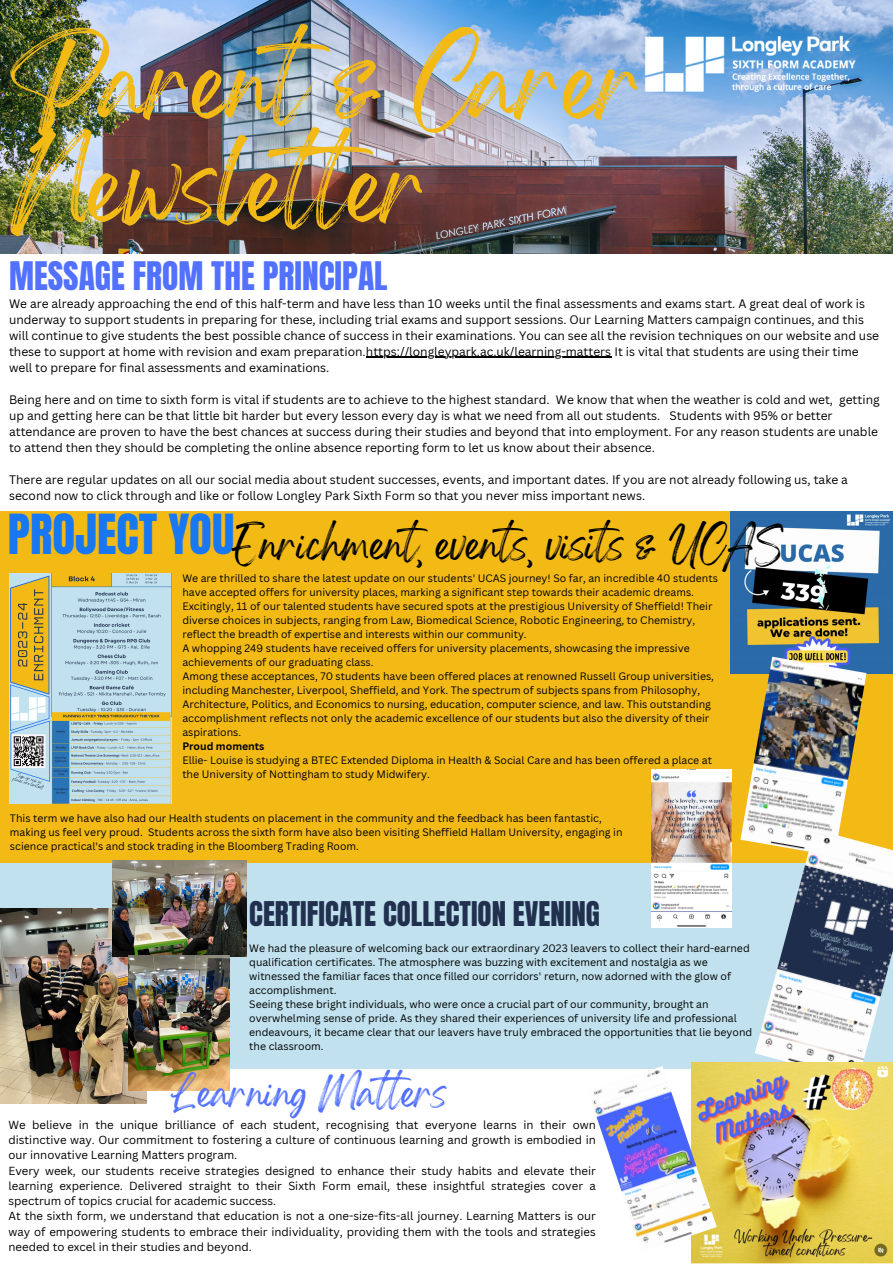
<style>
.page{position:relative;width:893px;height:1264px;background:#fff}
.page>*{position:absolute;margin:0;border:0;box-sizing:border-box;transform-origin:0 0}
.t1{font:73.8px/103.2px "Gellatio";color:#f3ba16}
.t2{font:46.95px "Anton";color:#1877f2}
.t3{font:33.45px "Anton";color:#5271ff}
.t4{font:30.9px "Gellatio";color:#000}
.t5{font:28.95px "Anton";color:#21304e}
.t6{font:28.95px "Gellatio";color:#5271ff}
.t7{font:12px/16px "Canva Sans";color:#000}
.t8{font:11.4px/15.3px "Canva Sans";color:#000;text-align:justify}
.t9{font:10.5px/14px "Canva Sans";color:#000}
.t10{font:700 10.5px "Canva Sans";color:#000}
</style>
<div class="page">
<div style="left:0;top:511px;width:892px;height:354px;background:#f3ba16"></div>
<img style="left:0;top:0;width:892px;height:253px">
<div style="left:197px;top:863px;width:695px;height:205px;background:#c0e1ed"></div>
<svg style="left:876px;top:1262px;width:16px;height:1px"></svg>
<div style="left:0;top:863px;width:197px;height:64px;background:#c0e1ed"></div>
<img style="left:0;top:908px;width:146px;height:195px">
<img style="left:112px;top:860px;width:134px;height:96px">
<img style="left:617px;top:26px;width:264px;height:73px">
<img style="left:128px;top:955px;width:101px;height:135px">
<img style="left:755px;top:843px;width:137px;height:219px">
<img style="left:691px;top:1062px;width:201px;height:200px">
<img style="left:587px;top:1065px;width:129px;height:187px">
<img style="left:731px;top:511px;width:161px;height:162px">
<img style="left:651px;top:769px;width:80px;height:158px">
<img style="left:740px;top:656px;width:126px;height:200px">
<img style="left:9px;top:574px;width:162px;height:229px">
<hr style="left:366px;top:357px;width:245px;height:1px;background:#000">
<p class="t1" style="left:10px;top:57px;width:635px">Parent&amp; Carer<br>Newsleter</p>
<p class="t3" style="left:9px;top:252px;width:380px">MESSAGE FROM THE PRINCIPAL</p>
<p class="t7" style="left:9px;top:295px;width:871px">We are already approaching the end of this half-term and have less than 10 weeks until the final assessments and exams start. A great deal of work is underway to support students in preparing for these, including trial exams and support sessions. Our Learning Matters campaign continues, and this will continue to give students the best possible chance of success in their examinations. You can see all the revision techniques on our website and use these to support at home with revision and exam preparation.https://longleypark.ac.uk/learning-matters It is vital that students are using their time</p>
<p class="t7" style="left:9px;top:359px;width:322px">well to prepare for final assessments and examinations.</p>
<p class="t7" style="left:9px;top:391px;width:825px">Being here and on time to sixth form is vital if students are to achieve to the highest standard. We know that when the weather is cold and wet,</p>
<h6 class="t7" style="left:839px;top:391px;width:42px">getting</h6>
<h6 class="t7" style="left:9px;top:407px;width:870px">up and getting here can be that little bit harder but every lesson every day is what we need from all out students. Students with 95% or better attendance are proven to have the best chances at success during their studies and beyond that into employment. For any reason students are unable to attend then they should be completing the online absence reporting form to let us know about their absence.</h6>
<h6 class="t7" style="left:9px;top:471px;width:840px">There are regular updates on all our social media about student successes, events, and important dates. If you are not already following us, take a second now to click through and like or follow Longley Park Sixth Form so that you never miss important news.</h6>
<p class="t2" style="left:8px;top:501px;width:228px">PROJECT YOU</p>
<p class="t4" style="left:231px;top:537px;width:552px">Enrichment, events, visits &amp; UCAS</p>
<h5 class="t9" style="left:182px;top:570px;width:537px">We are thrilled to share the latest update on our students' UCAS journey! So far, an incredible 40 students have accepted offers for university places, marking a significant step towards their academic dreams.</h5>
<p class="t9" style="left:182px;top:598px;width:531px">Excitingly, 11 of our talented students have secured spots at the prestigious University of Sheffield! Their diverse choices in subjects, ranging from Law, Biomedical Science, Robotic Engineering, to Chemistry, reflect the breadth of expertise and interests within our community.</p>
<p class="t9" style="left:182px;top:640px;width:509px">A whopping 249 students have received offers for university placements, showcasing the impressive achievements of our graduating class.</p>
<p class="t9" style="left:182px;top:668px;width:533px">Among these acceptances, 70 students have been offered places at renowned Russell Group universities, including Manchester, Liverpool, Sheffield, and York. The spectrum of subjects spans from Philosophy, Architecture, Politics, and Economics to nursing, education, computer science, and law. This outstanding accomplishment reflects not only the academic excellence of our students but also the diversity of their aspirations.</p>
<p class="t10" style="left:182px;top:738px;width:84px">Proud moments</p>
<p class="t9" style="left:182px;top:752px;width:531px">Ellie- Louise is studying a BTEC Extended Diploma in Health &amp; Social Care and has been offered a place at the University of Nottingham to study Midwifery.</p>
<p class="t9" style="left:10px;top:810px;width:614px">This term we have also had our Health students on placement in the community and the feedback has been fantastic, making us feel very proud. Students across the sixth form have also been visiting Sheffield Hallam University, engaging in science practical's and stock trading in the Bloomberg Trading Room.</p>
<p class="t5" style="left:249px;top:892px;width:352px">CERTIFICATE COLLECTION EVENING</p>
<p class="t9" style="left:249px;top:940px;width:502px">We had the pleasure of welcoming back our extraordinary 2023 leavers to collect their hard-earned qualification certificates. The atmosphere was buzzing with excitement and nostalgia as we witnessed the familiar faces that once filled our corridors' return, now adorned with the glow of accomplishment.</p>
<p class="t9" style="left:249px;top:996px;width:504px">Seeing these bright individuals, who were once a crucial part of our community, brought an overwhelming sense of pride. As they shared their experiences of university life and professional endeavours, it became clear that our leavers have truly embraced the opportunities that lie beyond the classroom.</p>
<p class="t6" style="left:171px;top:1085px;width:277px">Learning Maters</p>
<p class="t8" style="left:9px;top:1116px;width:588px">We believe in the unique brilliance of each student, recognising that everyone learns in their own distinctive way. Our commitment to fostering a culture of continuous learning and growth is embodied in our innovative Learning Matters program.</p>
<p class="t8" style="left:9px;top:1162px;width:588px">Every week, our students receive strategies designed to enhance their study habits and elevate their learning experience. Delivered straight to their Sixth Form email, these insightful strategies cover a spectrum of topics crucial for academic success.</p>
<p class="t8" style="left:9px;top:1208px;width:588px">At the sixth form, we understand that education is not a one-size-fits-all journey. Learning Matters is our way of empowering students to embrace their individuality, providing them with the tools and strategies needed to excel in their studies and beyond.</p>
</div>
